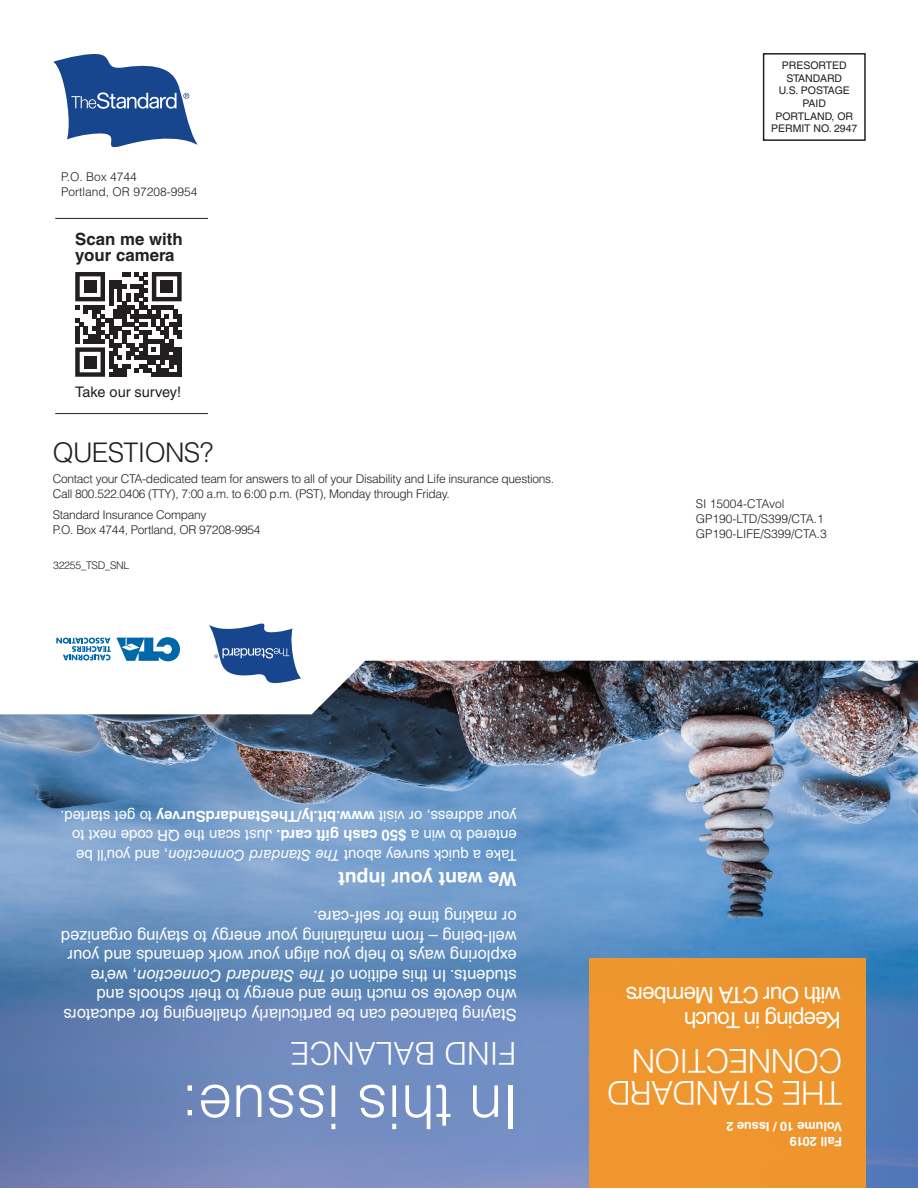
<style>
.page{position:relative;width:918px;height:1189px;background:#fff}
.page>*{position:absolute;margin:0;border:0;box-sizing:border-box;transform-origin:0 0}
.t1{font:300 60.75px "Helvetica LT Std";color:#fff}
.t2{font:300 33px/33px "Helvetica LT Std";letter-spacing:-.025em;color:#fff}
.t3{font:300 31.5px "Helvetica LT Std";color:#fff}
.t4{font:300 27px "Helvetica LT Std";letter-spacing:-.025em;color:#231f20}
.t5{font:22.5px/25.5px "Helvetica LT Std";letter-spacing:-.04em;color:#fff}
.t6{font:700 19.5px "Helvetica LT Std";color:#fff}
.t7{font:700 16.8px/15.5px "Helvetica LT Std";color:#231f20}
.t8{font:16.5px/19.5px "Helvetica LT Std";color:#fff}
.t9{font:15px/19.5px "Helvetica LT Std";color:#fff}
.t10{font:14.55px "Helvetica LT Std";color:#231f20}
.t11{font:700 12.75px/14.5px "Helvetica LT Std";color:#fff}
.t12{font:300 12px/15px "Helvetica LT Std";letter-spacing:-.025em;color:#231f20}
.t13{font:300 12px/15px "Helvetica LT Std";color:#231f20}
.t14{font:10.5px/12.6px "Helvetica LT Std";color:#231f20;text-align:center}
.t15{font:300 10.5px "Helvetica LT Std";letter-spacing:-.025em;color:#231f20}
.s1{font-style:italic}
.s2{font-weight:700}
</style>
<div class="page">
<img style="left:0;top:714px;width:917px;height:473px">
<div style="left:589px;top:958px;width:276px;height:229px;background:#ef962e"></div>
<img style="left:165px;top:660px;width:752px;height:54px">
<svg style="left:209px;top:623px;width:92px;height:60px"></svg>
<svg style="left:56px;top:637px;width:124px;height:24px"></svg>
<svg style="left:53px;top:54px;width:144px;height:93px"></svg>
<svg style="left:75px;top:272px;width:106px;height:105px"></svg>
<div style="left:84px;top:280px;width:12px;height:13px;background:#231f20"></div>
<div style="left:160px;top:280px;width:13px;height:13px;background:#231f20"></div>
<div style="left:84px;top:356px;width:12px;height:12px;background:#231f20"></div>
<hr style="left:55px;top:413px;width:153px;height:1px;background:#231f20">
<hr style="left:55px;top:218px;width:153px;height:1px;background:#231f20">
<div style="left:762px;top:53px;width:103px;height:88px;border:2px solid #231f20"></div>
<p class="t13" style="left:61px;top:169px;width:138px">P.O. Box 4744<br>Portland, OR 97208-9954</p>
<p class="t7" style="left:75px;top:231px;width:109px">Scan me with your camera</p>
<p class="t10" style="left:75px;top:384px;width:107px">Take our survey!</p>
<h3 class="t4" style="left:53px;top:435px;width:162px">QUESTIONS?</h3>
<p class="t12" style="left:53px;top:471px;width:503px">Contact your CTA-dedicated team for answers to all of your Disability and Life insurance questions.<br>Call 800.522.0406 (TTY), 7:00 a.m. to 6:00 p.m. (PST), Monday through Friday.</p>
<p class="t12" style="left:53px;top:507px;width:209px">Standard Insurance Company<br>P.O. Box 4744, Portland, OR 97208-9954</p>
<p class="t15" style="left:53px;top:558px;width:78px">32255_TSD_SNL</p>
<p class="t14" style="left:770px;top:59px;width:88px">PRESORTED<br>STANDARD<br>U.S. POSTAGE<br>PAID<br>PORTLAND, OR<br>PERMIT NO. 2947</p>
<p class="t13" style="left:695px;top:496px;width:132px">SI 15004-CTAvol<br>GP190-LTD/S399/CTA.1<br>GP190-LIFE/S399/CTA.3</p>
<p class="t9" style="left:516px;top:864px;width:458px;rotate:-180deg">Take a quick survey about <span class="s1">The Standard Connection</span>, and you’ll be entered to win a <span class="s2">$50 cash gift card.</span> Just scan the QR code next to your address, or visit <span class="s2">www.bit.ly/TheStandardSurvey</span> to get started.</p>
<p class="t6" style="left:516px;top:890px;width:180px;rotate:-180deg">We want your input</p>
<p class="t8" style="left:516px;top:1024px;width:457px;rotate:-180deg">Staying balanced can be particularly challenging for educators who devote so much time and energy to their schools and students. In this edition of <span class="s1">The Standard Connection</span>, we’re exploring ways to help you align your work demands and your well-being – from maintaining your energy to staying organized or making time for self-care.</p>
<h3 class="t3" style="left:516px;top:1072px;width:227px;rotate:-180deg">FIND BALANCE</h3>
<h1 class="t1" style="left:519px;top:1144px;width:339px;rotate:-180deg">In this issue:</h1>
<h3 class="t5" style="left:840px;top:1032px;width:216px;rotate:-180deg">Keeping in Touch<br>with Our CTA Members</h3>
<h2 class="t2" style="left:841px;top:1109px;width:237px;rotate:-180deg">THE STANDARD<br>CONNECTION</h2>
<p class="t11" style="left:841px;top:1148px;width:117px;rotate:-180deg">Fall 2019<br>Volume 10 / Issue 2</p>
</div>
